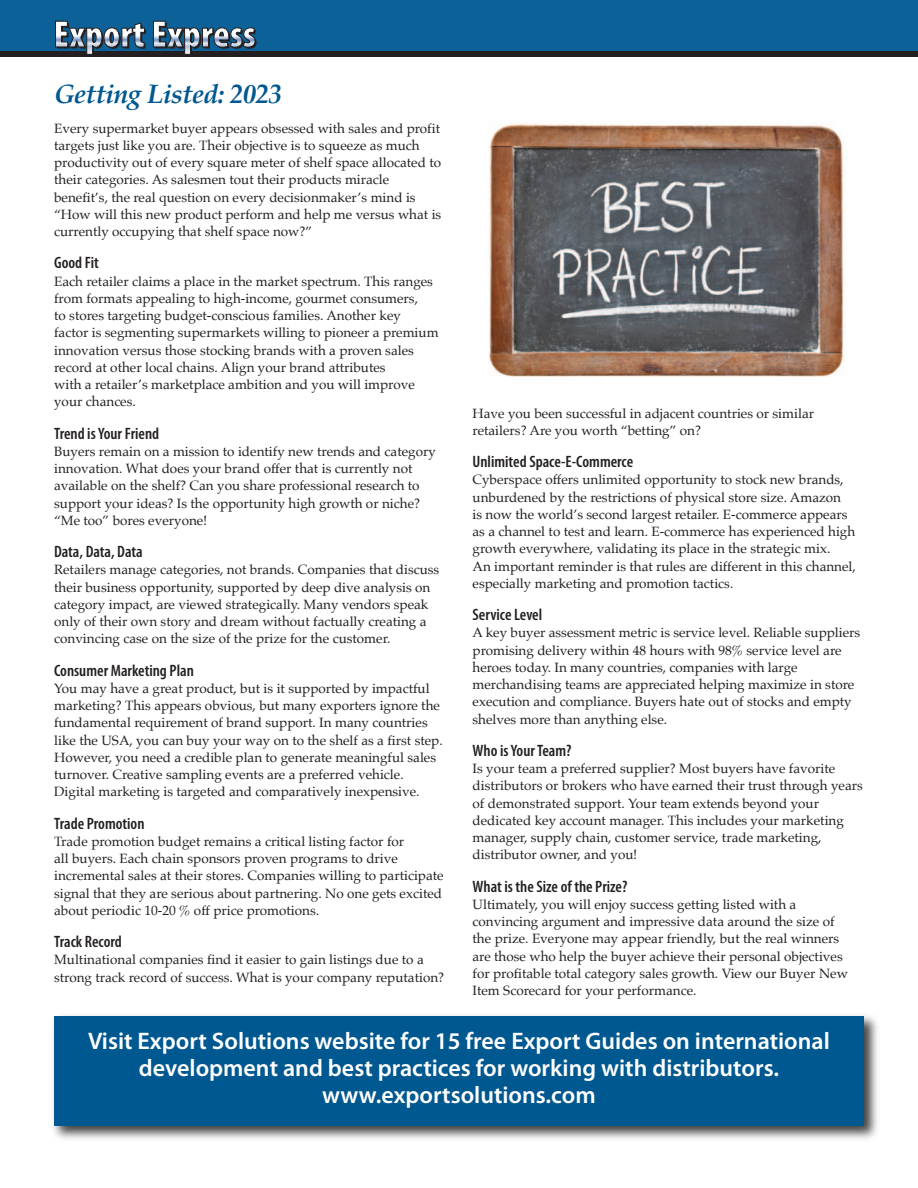
<style>
.page{position:relative;width:918px;height:1188px;background:#fff}
.page>*{position:absolute;margin:0;border:0;box-sizing:border-box;transform-origin:0 0}
.t1{font:italic 700 27px "Palatino";letter-spacing:-.025em;color:#005890}
.t2{font:600 24px/27px "Myriad Pro";color:#fff;text-align:center}
.t3{font:600 condensed 16.5px "Myriad Pro";color:#231f20}
.t4{font:13.5px/17.2px "Palatino";color:#231f20}
</style>
<div class="page">
<div style="left:0;top:0;width:918px;height:54px;background:#0c6298"></div>
<div style="left:0;top:51px;width:918px;height:6px;background:#231f20"></div>
<svg style="left:55px;top:21px;width:202px;height:34px"></svg>
<img style="left:489px;top:123px;width:355px;height:254px">
<img style="left:53px;top:1015px;width:825px;height:124px">
<div style="left:54px;top:1016px;width:810px;height:110px;background:#005890"></div>
<h1 class="t1" style="left:54px;top:81px;width:229px">Getting Listed: 2023</h1>
<p class="t4" style="left:54px;top:120px;width:389px">Every supermarket buyer appears obsessed with sales and profit targets just like you are. Their objective is to squeeze as much productivity out of every square meter of shelf space allocated to their categories. As salesmen tout their products miracle benefit’s, the real question on every decisionmaker’s mind is “How will this new product perform and help me versus what is currently occupying that shelf space now?”</p>
<p class="t3" style="left:54px;top:257px;width:46px">Good Fit</p>
<p class="t4" style="left:54px;top:273px;width:386px">Each retailer claims a place in the market spectrum. This ranges from formats appealing to high-income, gourmet consumers,<br>to stores targeting budget-conscious families. Another key factor is segmenting supermarkets willing to pioneer a premium innovation versus those stocking brands with a proven sales record at other local chains. Align your brand attributes<br>with a retailer’s marketplace ambition and you will improve your chances.</p>
<p class="t3" style="left:54px;top:427px;width:107px">Trend is Your Friend</p>
<p class="t4" style="left:54px;top:444px;width:383px">Buyers remain on a mission to identify new trends and category innovation. What does your brand offer that is currently not available on the shelf? Can you share professional research to support your ideas? Is the opportunity high growth or niche? “Me too” bores everyone!</p>
<p class="t3" style="left:54px;top:546px;width:90px">Data, Data, Data</p>
<p class="t4" style="left:54px;top:562px;width:387px">Retailers manage categories, not brands. Companies that discuss their business opportunity, supported by deep dive analysis on category impact, are viewed strategically. Many vendors speak only of their own story and dream without factually creating a convincing case on the size of the prize for the customer.</p>
<p class="t3" style="left:54px;top:664px;width:141px">Consumer Marketing Plan</p>
<p class="t4" style="left:54px;top:681px;width:390px">You may have a great product, but is it supported by impactful marketing? This appears obvious, but many exporters ignore the fundamental requirement of brand support. In many countries like the USA, you can buy your way on to the shelf as a first step.<br>However, you need a credible plan to generate meaningful sales turnover. Creative sampling events are a preferred vehicle.<br>Digital marketing is targeted and comparatively inexpensive.</p>
<p class="t3" style="left:54px;top:817px;width:92px">Trade Promotion</p>
<p class="t4" style="left:54px;top:834px;width:391px">Trade promotion budget remains a critical listing factor for<br>all buyers. Each chain sponsors proven programs to drive incremental sales at their stores. Companies willing to participate signal that they are serious about partnering. No one gets excited about periodic 10-20 % off price promotions.</p>
<p class="t3" style="left:54px;top:936px;width:69px">Track Record</p>
<p class="t4" style="left:54px;top:952px;width:392px">Multinational companies find it easier to gain listings due to a strong track record of success. What is your company reputation?</p>
<p class="t4" style="left:473px;top:405px;width:343px">Have you been successful in adjacent countries or similar retailers? Are you worth “betting” on?</p>
<p class="t3" style="left:473px;top:456px;width:162px">Unlimited Space-E-Commerce</p>
<p class="t4" style="left:473px;top:472px;width:385px">Cyberspace offers unlimited opportunity to stock new brands, unburdened by the restrictions of physical store size. Amazon<br>is now the world’s second largest retailer. E-commerce appears as a channel to test and learn. E-commerce has experienced high growth everywhere, validating its place in the strategic mix.<br>An important reminder is that rules are different in this channel, especially marketing and promotion tactics.</p>
<p class="t3" style="left:473px;top:609px;width:71px">Service Level</p>
<p class="t4" style="left:473px;top:625px;width:389px">A key buyer assessment metric is service level. Reliable suppliers promising delivery within 48 hours with 98% service level are heroes today. In many countries, companies with large merchandising teams are appreciated helping maximize in store execution and compliance. Buyers hate out of stocks and empty shelves more than anything else.</p>
<p class="t3" style="left:473px;top:745px;width:101px">Who is Your Team?</p>
<p class="t4" style="left:473px;top:761px;width:392px">Is your team a preferred supplier? Most buyers have favorite distributors or brokers who have earned their trust through years of demonstrated support. Your team extends beyond your dedicated key account manager. This includes your marketing manager, supply chain, customer service, trade marketing, distributor owner, and you!</p>
<p class="t3" style="left:473px;top:880px;width:156px">What is the Size of the Prize?</p>
<p class="t4" style="left:473px;top:897px;width:377px">Ultimately, you will enjoy success getting listed with a convincing argument and impressive data around the size of the prize. Everyone may appear friendly, but the real winners are those who help the buyer achieve their personal objectives for profitable total category sales growth. View our Buyer New Item Scorecard for your performance.</p>
<h2 class="t2" style="left:88px;top:1029px;width:743px">Visit Export Solutions website for 15 free Export Guides on international development and best practices for working with distributors. www.exportsolutions.com</h2>
</div>
